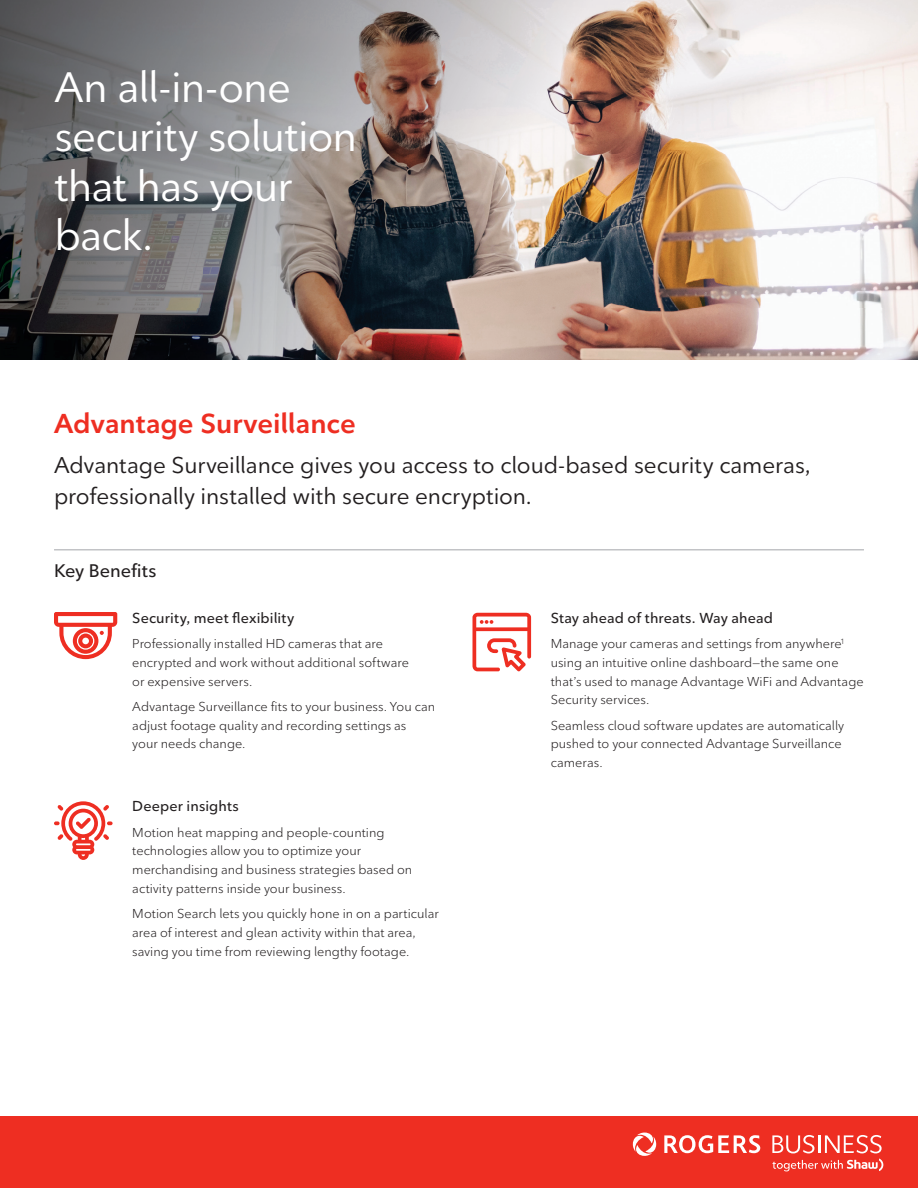
<style>
.page{position:relative;width:918px;height:1188px;background:#fff}
.page>*{position:absolute;margin:0;border:0;box-sizing:border-box;transform-origin:0 0}
.t1{font:500 42px/49.5px "Ted Next";letter-spacing:-.02em;color:#fff}
.t2{font:600 27px "Ted Next";color:#ee2e22}
.t3{font:500 22.5px/31.5px "Ted Next";letter-spacing:-.005em;color:#231f20}
.t4{font:600 18px "Ted Next";color:#231f20}
.t5{font:600 14.25px "Ted Next";letter-spacing:.01em;color:#231f20}
.t6{font:12.75px/18.8px "Ted Next";color:#231f20}
</style>
<div class="page">
<hr style="left:54px;top:549px;width:810px;height:2px;background:#c2c3c6">
<div style="left:0;top:1116px;width:918px;height:72px;background:#ee2e22"></div>
<img style="left:0;top:0;width:918px;height:360px">
<svg style="left:472px;top:613px;width:59px;height:58px"></svg>
<svg style="left:54px;top:801px;width:59px;height:59px"></svg>
<svg style="left:54px;top:612px;width:63px;height:47px"></svg>
<svg style="left:772px;top:1135px;width:110px;height:18px"></svg>
<svg style="left:633px;top:1133px;width:23px;height:23px"></svg>
<svg style="left:664px;top:1135px;width:96px;height:18px"></svg>
<svg style="left:772px;top:1159px;width:111px;height:12px"></svg>
<h1 class="t1" style="left:54px;top:62px;width:304px">An all-in-one security solution that has your back.</h1>
<h2 class="t2" style="left:54px;top:407px;width:303px">Advantage Surveillance</h2>
<h3 class="t3" style="left:54px;top:449px;width:758px">Advantage Surveillance gives you access to cloud-based security cameras, professionally installed with secure encryption.</h3>
<h3 class="t4" style="left:54px;top:560px;width:104px">Key Benefits</h3>
<p class="t5" style="left:132px;top:609px;width:164px">Security, meet flexibility</p>
<p class="t6" style="left:132px;top:634px;width:278px">Professionally installed HD cameras that are encrypted and work without additional software or expensive servers.</p>
<p class="t6" style="left:132px;top:697px;width:304px">Advantage Surveillance fits to your business. You can adjust footage quality and recording settings as<br>your needs change.</p>
<p class="t5" style="left:132px;top:798px;width:108px">Deeper insights</p>
<p class="t6" style="left:132px;top:823px;width:282px">Motion heat mapping and people-counting technologies allow you to optimize your merchandising and business strategies based on activity patterns inside your business.</p>
<p class="t6" style="left:132px;top:904px;width:308px">Motion Search lets you quickly hone in on a particular area of interest and glean activity within that area, saving you time from reviewing lengthy footage.</p>
<p class="t5" style="left:551px;top:609px;width:224px">Stay ahead of threats. Way ahead</p>
<p class="t6" style="left:551px;top:634px;width:314px">Manage your cameras and settings from anywhere<sup>1 </sup>using an intuitive online dashboard—the same one that’s used to manage Advantage WiFi and Advantage Security services.</p>
<p class="t6" style="left:551px;top:716px;width:295px">Seamless cloud software updates are automatically pushed to your connected Advantage Surveillance cameras.</p>
</div>
